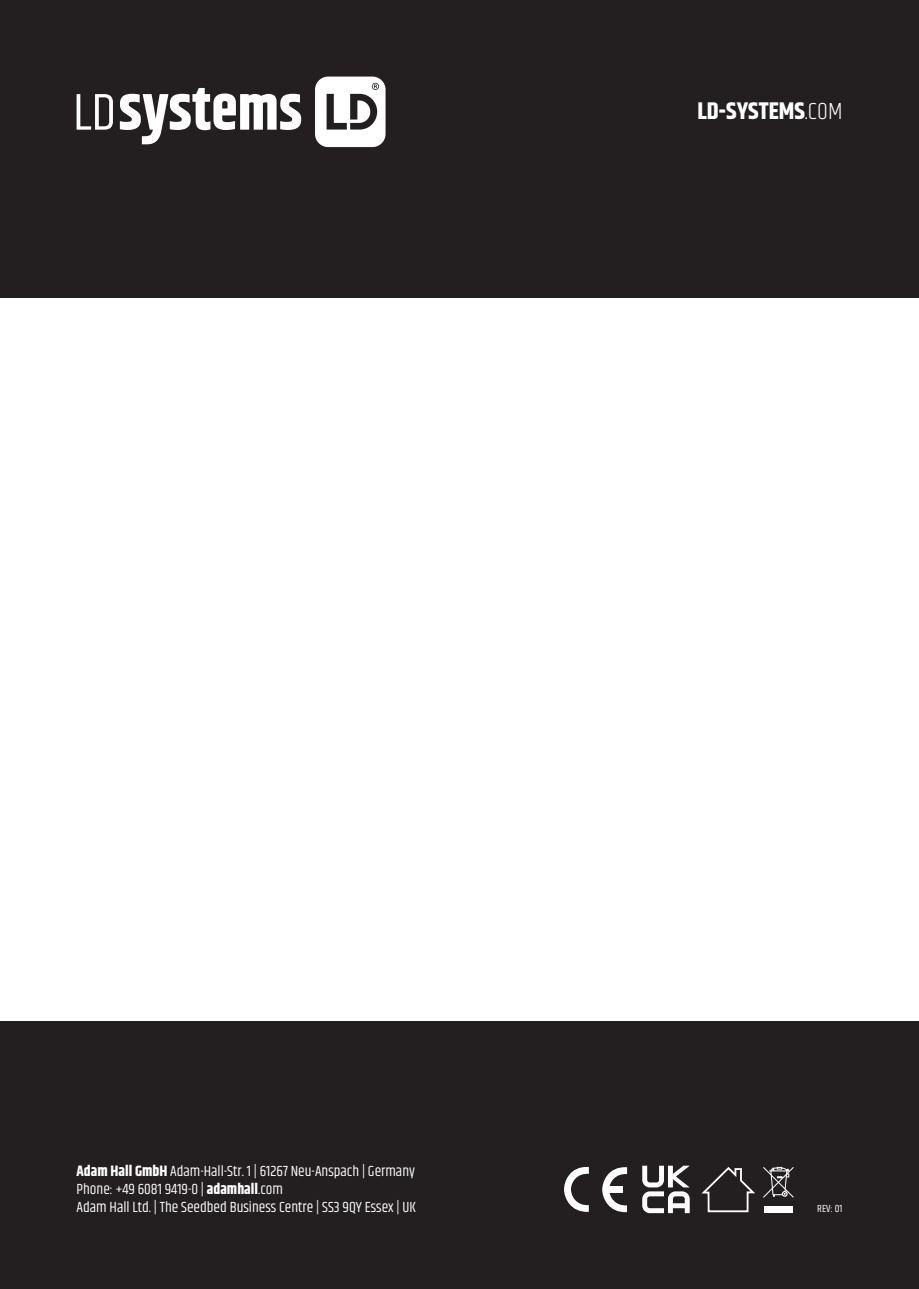
<style>
.page{position:relative;width:919px;height:1289px;background:#fff}
.page>*{position:absolute;margin:0;border:0;box-sizing:border-box;transform-origin:0 0}
.t1{font:700 24px "Khand";color:#fff}
.t2{font:15px/18px "Khand";color:#fff}
.t3{font:10.5px "Khand";color:#fff}
.s1{font-weight:300}
.s2{font-weight:700}
</style>
<div class="page">
<div style="left:0;top:1021px;width:918px;height:267px;background:#231f20"></div>
<div style="left:0;top:0;width:918px;height:298px;background:#231f20"></div>
<svg style="left:77px;top:94px;width:36px;height:36px"></svg>
<svg style="left:120px;top:88px;width:181px;height:56px"></svg>
<svg style="left:315px;top:77px;width:70px;height:70px"></svg>
<svg style="left:564px;top:1166px;width:25px;height:46px"></svg>
<svg style="left:602px;top:1167px;width:25px;height:45px"></svg>
<div style="left:608px;top:1186px;width:14px;height:6px;background:#fff"></div>
<svg style="left:763px;top:1166px;width:30px;height:31px"></svg>
<div style="left:763px;top:1205px;width:29px;height:7px;background:#fff"></div>
<svg style="left:642px;top:1165px;width:47px;height:48px"></svg>
<svg style="left:701px;top:1167px;width:54px;height:46px"></svg>
<h1 class="t1" style="left:697px;top:94px;width:146px">LD-SYSTEMS<span class="s1">.COM</span></h1>
<p class="t2" style="left:77px;top:1163px;width:341px"><span class="s2">Adam Hall GmbH</span> Adam-Hall-Str. 1 | 61267 Neu-Anspach | Germany<br>Phone: +49 6081 9419-0 | <span class="s2">adamhall</span>.com<br>Adam Hall Ltd. | The Seedbed Business Centre | SS3 9QY Essex | UK</p>
<p class="t3" style="left:817px;top:1202px;width:27px">REV: 01</p>
</div>
